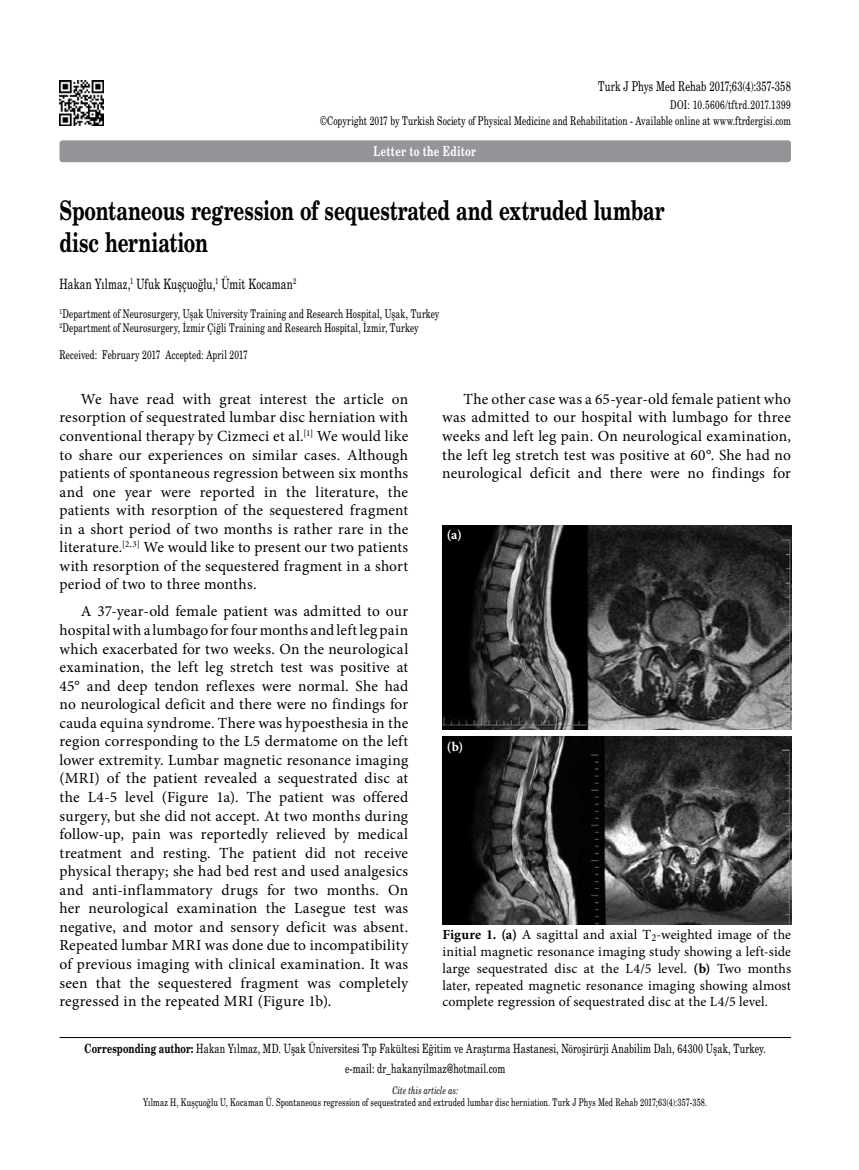
<style>
.page{position:relative;width:859px;height:1170px;background:#fff}
.page>*{position:absolute;margin:0;border:0;box-sizing:border-box;transform-origin:0 0}
.t1{font:27px/32.4px "Madison Bold Tr";letter-spacing:-.005em;color:#000}
.t2{font:15.45px/18.6px "Minion Pro";letter-spacing:.01em;color:#000;text-align:justify}
.t3{font:14.25px "Madison Tr";letter-spacing:.01em;color:#000}
.t4{font:13.95px/16.8px "Minion Pro";letter-spacing:.005em;color:#000;text-align:justify}
.t5{font:13.5px "Madison Tr";letter-spacing:.005em;color:#000}
.t6{font:13.5px "Madison Bold Tr";letter-spacing:.025em;color:#fff}
.t7{font:700 13.5px "Minion Pro";color:#fff}
.t8{font:12.75px/19.5px "Madison Tr";letter-spacing:.015em;color:#000;text-align:center}
.t9{font:12px/15.6px "Madison Tr";letter-spacing:.015em;color:#000;text-align:right}
.t10{font:10.5px "Madison Tr";letter-spacing:.015em;color:#000}
.t11{font:10.5px "Madison Italic Tr";letter-spacing:.015em;color:#000}
.s1{font-weight:700}
.s2{font-family:"Madison Bold Tr"}
</style>
<div class="page">
<div style="left:60px;top:140px;width:731px;height:22px;background:#939598;border-radius:3px"></div>
<img style="left:60px;top:81px;width:44px;height:44px">
<hr style="left:60px;top:1037px;width:731px;height:1px;background:#000">
<img style="left:442px;top:525px;width:349px;height:204px">
<img style="left:442px;top:736px;width:349px;height:188px">
<p class="t5" style="left:598px;top:78px;width:194px">Turk J Phys Med Rehab 2017;63(4):357-358</p>
<p class="t9" style="left:321px;top:97px;width:472px">DOI: 10.5606/tftrd.2017.1399<br>©Copyright 2017 by Turkish Society of Physical Medicine and Rehabilitation - Available online at www.ftrdergisi.com</p>
<p class="t6" style="left:374px;top:143px;width:104px">Letter to the Editor</p>
<h1 class="t1" style="left:60px;top:193px;width:607px">Spontaneous regression of sequestrated and extruded lumbar disc herniation</h1>
<p class="t3" style="left:60px;top:275px;width:238px">Hakan Yılmaz,<sup>1</sup> Ufuk Kuşçuoğlu,<sup>1</sup> Ümit Kocaman<sup>2</sup></p>
<p class="t9" style="left:60px;top:306px;width:381px;line-height:14.4px;text-align:left"><sup>1</sup>Department of Neurosurgery, Uşak University Training and Research Hospital, Uşak, Turkey<br><sup>2</sup>Department of Neurosurgery, İzmir Çiğli Training and Research Hospital, İzmir, Turkey</p>
<p class="t9" style="left:60px;top:346px;width:190px">Received: February 2017 Accepted: April 2017</p>
<p class="t2" style="left:60px;top:390px;width:350px;text-indent:21px">We have read with great interest the article on resorption of sequestrated lumbar disc herniation with conventional therapy by Cizmeci et al.<sup>[1]</sup> We would like to share our experiences on similar cases. Although patients of spontaneous regression between six months and one year were reported in the literature, the patients with resorption of the sequestered fragment in a short period of two months is rather rare in the literature.<sup>[2,3]</sup> We would like to present our two patients with resorption of the sequestered fragment in a short period of two to three months.</p>
<p class="t2" style="left:60px;top:602px;width:350px;text-indent:21px">A 37-year-old female patient was admitted to our hospital with a lumbago for four months and left leg pain which exacerbated for two weeks. On the neurological examination, the left leg stretch test was positive at 45° and deep tendon reflexes were normal. She had no neurological deficit and there were no findings for cauda equina syndrome. There was hypoesthesia in the region corresponding to the L5 dermatome on the left lower extremity. Lumbar magnetic resonance imaging (MRI) of the patient revealed a sequestrated disc at the L4-5 level (Figure 1a). The patient was offered surgery, but she did not accept. At two months during follow-up, pain was reportedly relieved by medical treatment and resting. The patient did not receive physical therapy; she had bed rest and used analgesics and anti-inflammatory drugs for two months. On her neurological examination the Lasegue test was negative, and motor and sensory deficit was absent.<br>Repeated lumbar MRI was done due to incompatibility of previous imaging with clinical examination. It was seen that the sequestered fragment was completely regressed in the repeated MRI (Figure 1b).</p>
<p class="t2" style="left:442px;top:390px;width:350px;text-indent:21px">The other case was a 65-year-old female patient who was admitted to our hospital with lumbago for three weeks and left leg pain. On neurological examination, the left leg stretch test was positive at 60°. She had no neurological deficit and there were no findings for</p>
<p class="t7" style="left:447px;top:525px;width:16px">(a)</p>
<p class="t7" style="left:447px;top:737px;width:18px">(b)</p>
<p class="t4" style="left:442px;top:926px;width:350px"><span class="s1">Figure 1. (a)</span> A sagittal and axial T<sub>2</sub>-weighted image of the initial magnetic resonance imaging study showing a left-side large sequestrated disc at the L4/5 level. <span class="s1">(b)</span> Two months later, repeated magnetic resonance imaging showing almost complete regression of sequestrated disc at the L4/5 level.</p>
<p class="t8" style="left:85px;top:1038px;width:683px"><span class="s2">Corresponding author:</span> Hakan Yılmaz, MD. Uşak Üniversitesi Tıp Fakültesi Eğitim ve Araştırma Hastanesi, Nöroşirürji Anabilim Dalı, 64300 Uşak, Turkey. e-mail: dr_hakanyilmaz@hotmail.com</p>
<p class="t11" style="left:392px;top:1083px;width:67px">Cite this article as:</p>
<p class="t10" style="left:143px;top:1095px;width:566px">Yılmaz H, Kuşçuoğlu U, Kocaman Ü. Spontaneous regression of sequestrated and extruded lumbar disc herniation. Turk J Phys Med Rehab 2017;63(4):357-358.</p>
</div>
